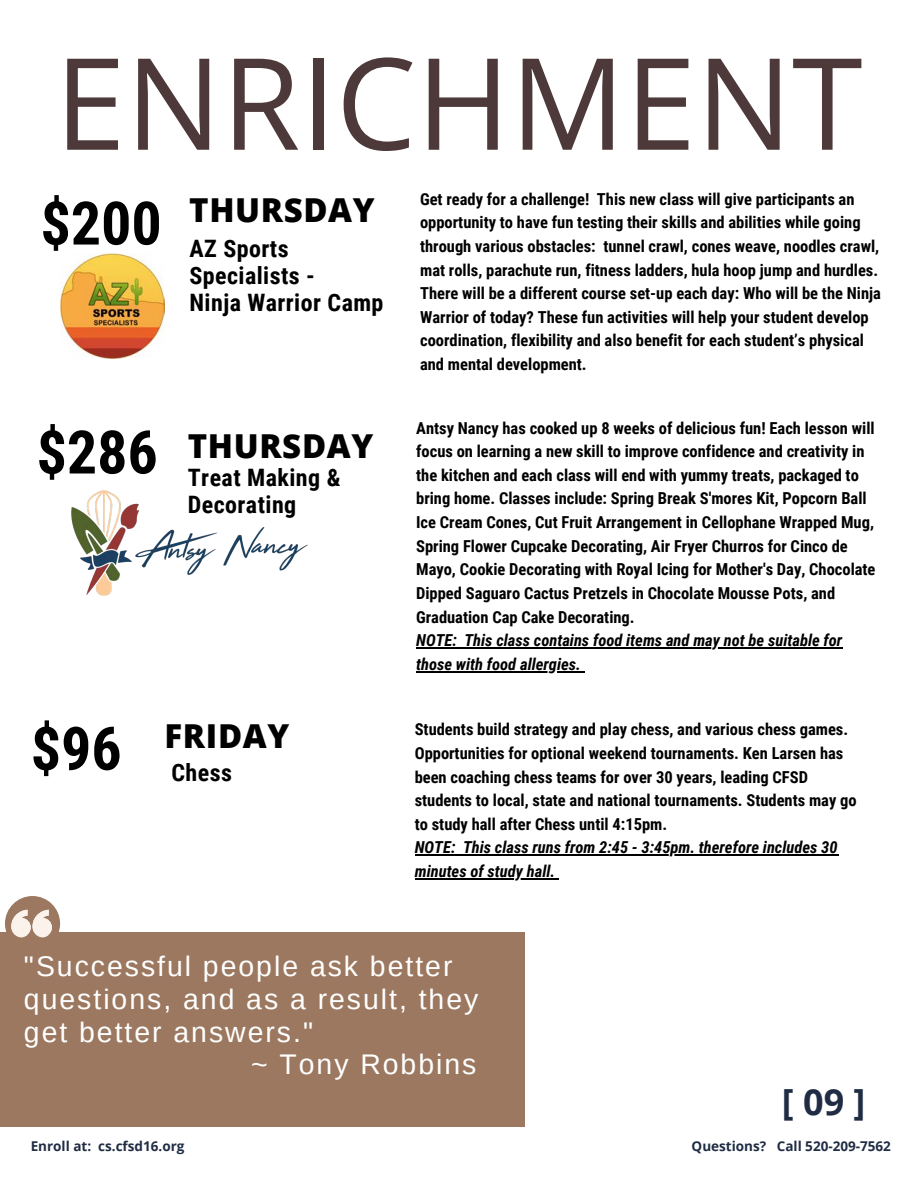
<style>
.page{position:relative;width:918px;height:1188px;background:#fff}
.page>*{position:absolute;margin:0;border:0;box-sizing:border-box;transform-origin:0 0}
.t1{font:127.5px "Open Sans";color:#4d3939}
.t2{font:700 60px "Roboto Condensed";color:#000}
.t3{font:700 36px "Open Sans";color:#202c44}
.t4{font:800 33px "Open Sans";letter-spacing:.02em;color:#000}
.t5{font:28.35px "Arimo";letter-spacing:.07em;color:#fff}
.t6{font:700 24px/27px "Roboto Condensed";letter-spacing:.02em;color:#000}
.t7{font:700 16.5px/23.7px "Roboto Condensed";color:#000}
.t8{font:italic 700 16.5px/23.7px "Roboto Condensed";color:#000}
.t9{font:700 13.5px "Open Sans";color:#202c44}
</style>
<div class="page">
<div style="left:0;top:932px;width:525px;height:194px;background:#9b785f"></div>
<svg style="left:5px;top:896px;width:55px;height:42px"></svg>
<img style="left:71px;top:491px;width:237px;height:104px">
<img style="left:60px;top:254px;width:105px;height:105px">
<hr style="left:416px;top:647px;width:41px;height:1px;background:#000">
<hr style="left:464px;top:647px;width:379px;height:1px;background:#000">
<hr style="left:416px;top:671px;width:165px;height:1px;background:#000">
<hr style="left:415px;top:855px;width:41px;height:1px;background:#000">
<hr style="left:463px;top:855px;width:375px;height:1px;background:#000">
<hr style="left:415px;top:878px;width:140px;height:1px;background:#000">
<h1 class="t1" style="left:55px;top:14px;width:809px">ENRICHMENT</h1>
<h2 class="t2" style="left:40px;top:189px;width:123px">$200</h2>
<h3 class="t4" style="left:189px;top:186px;width:187px">THURSDAY</h3>
<h3 class="t6" style="left:189px;top:236px;width:196px">AZ Sports<br>Specialists -<br>Ninja Warrior Camp</h3>
<h2 class="t2" style="left:37px;top:418px;width:123px">$286</h2>
<h3 class="t4" style="left:188px;top:423px;width:187px">THURSDAY</h3>
<h3 class="t6" style="left:188px;top:464px;width:154px">Treat Making &amp;<br>Decorating</h3>
<h2 class="t2" style="left:31px;top:714px;width:92px">$96</h2>
<h3 class="t4" style="left:165px;top:713px;width:126px">FRIDAY</h3>
<h3 class="t6" style="left:171px;top:759px;width:62px">Chess</h3>
<p class="t7" style="left:420px;top:187px;width:462px">Get ready for a challenge! This new class will give participants an opportunity to have fun testing their skills and abilities while going through various obstacles: tunnel crawl, cones weave, noodles crawl, mat rolls, parachute run, fitness ladders, hula hoop jump and hurdles.<br>There will be a different course set-up each day: Who will be the Ninja Warrior of today? These fun activities will help your student develop coordination, flexibility and also benefit for each student’s physical and mental development.</p>
<p class="t7" style="left:416px;top:416px;width:461px">Antsy Nancy has cooked up 8 weeks of delicious fun! Each lesson will focus on learning a new skill to improve confidence and creativity in the kitchen and each class will end with yummy treats, packaged to bring home. Classes include: Spring Break S'mores Kit, Popcorn Ball Ice Cream Cones, Cut Fruit Arrangement in Cellophane Wrapped Mug, Spring Flower Cupcake Decorating, Air Fryer Churros for Cinco de Mayo, Cookie Decorating with Royal Icing for Mother's Day, Chocolate Dipped Saguaro Cactus Pretzels in Chocolate Mousse Pots, and Graduation Cap Cake Decorating.</p>
<p class="t8" style="left:416px;top:629px;width:428px">NOTE: This class contains food items and may not be suitable for those with food allergies.</p>
<p class="t7" style="left:415px;top:718px;width:443px">Students build strategy and play chess, and various chess games.<br>Opportunities for optional weekend tournaments. Ken Larsen has been coaching chess teams for over 30 years, leading CFSD students to local, state and national tournaments. Students may go to study hall after Chess until 4:15pm.</p>
<p class="t8" style="left:415px;top:836px;width:424px">NOTE: This class runs from 2:45 - 3:45pm. therefore includes 30 minutes of study hall.</p>
<h3 class="t5" style="left:24px;top:951px;width:430px">"Successful people ask better</h3>
<h3 class="t5" style="left:24px;top:983px;width:456px">questions, and as a result, they</h3>
<h3 class="t5" style="left:24px;top:1016px;width:291px">get better answers."</h3>
<h3 class="t5" style="left:251px;top:1049px;width:227px">~ Tony Robbins</h3>
<h3 class="t3" style="left:782px;top:1076px;width:85px">[ 09 ]</h3>
<p class="t9" style="left:31px;top:1137px;width:155px">Enroll at: cs.cfsd16.org</p>
<p class="t9" style="left:692px;top:1137px;width:201px">Questions? Call 520-209-7562</p>
</div>
